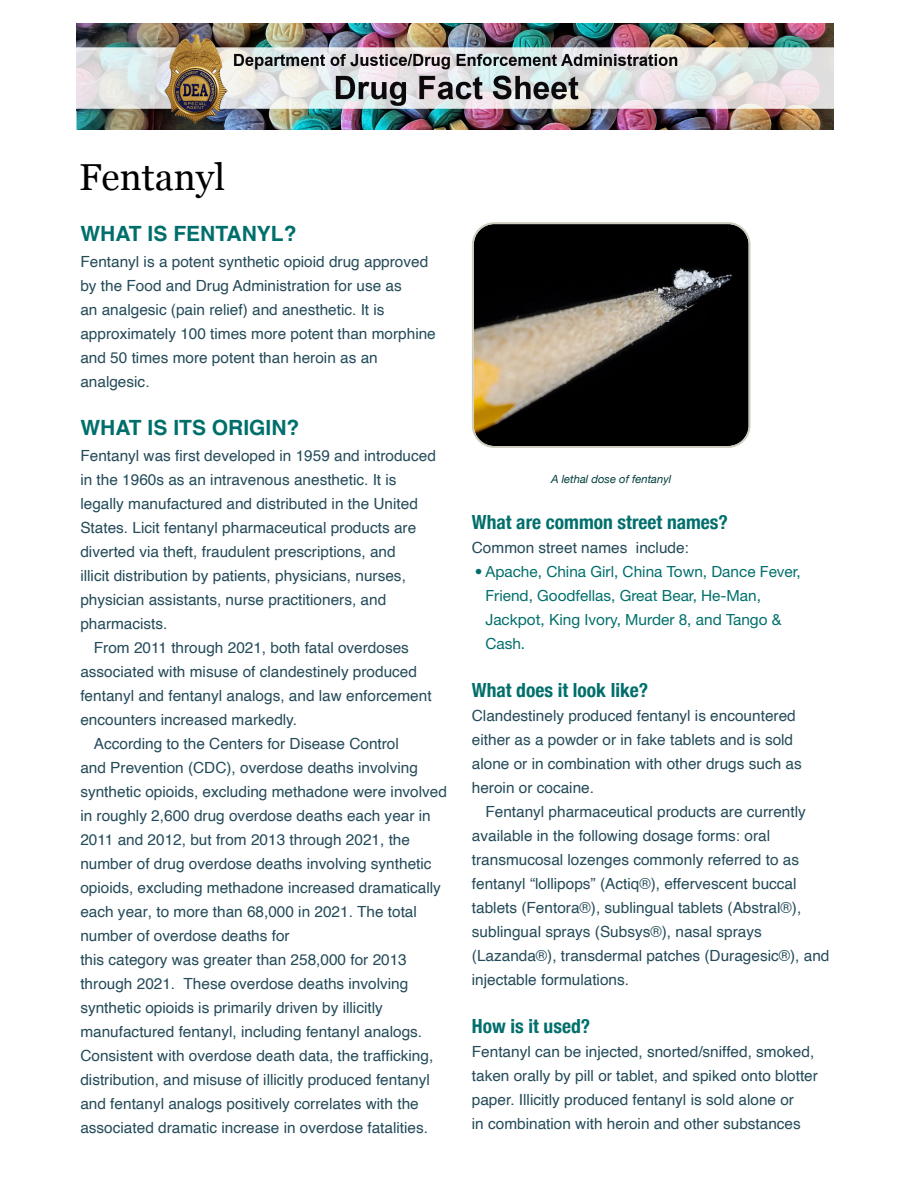
<style>
.page{position:relative;width:918px;height:1188px;background:#fff}
.page>*{position:absolute;margin:0;border:0;box-sizing:border-box;transform-origin:0 0}
.t1{font:37.5px "Georgia";color:#000}
.t2{font:700 21px "Helvetica";color:#006f6c}
.t3{font:700 condensed 19.5px "Helvetica Neue";color:#006f6c}
.t4{font:15.3px/24px "Helvetica";color:#244b59}
.t5{font:15.3px/24px "Helvetica Neue LT Std";color:#006f6c}
.t6{font:italic 11.25px "Helvetica Neue";color:#003c3c}
</style>
<div class="page">
<img style="left:475px;top:225px;width:273px;height:220px">
<div style="left:472px;top:222px;width:279px;height:226px;border:2px solid #cdcbbc;border-radius:22px"></div>
<img style="left:76px;top:24px;width:757px;height:106px">
<h1 class="t1" style="left:79px;top:150px;width:147px">Fentanyl</h1>
<h1 class="t2" style="left:80px;top:221px;width:218px">WHAT IS FENTANYL?</h1>
<h1 class="t4" style="left:80px;top:250px;width:357px">Fentanyl is a potent synthetic opioid drug approved by the Food and Drug Administration for use as<br>an analgesic (pain relief) and anesthetic. It is approximately 100 times more potent than morphine and 50 times more potent than heroin as an analgesic.</h1>
<h1 class="t2" style="left:80px;top:415px;width:220px">WHAT IS ITS ORIGIN?</h1>
<h1 class="t4" style="left:80px;top:444px;width:357px">Fentanyl was first developed in 1959 and introduced</h1>
<h1 class="t4" style="left:80px;top:468px;width:318px">in the 1960s as an intravenous anesthetic. It is</h1>
<h1 class="t4" style="left:80px;top:492px;width:339px">legally manufactured and distributed in the United</h1>
<h1 class="t4" style="left:80px;top:516px;width:337px">States. Licit fentanyl pharmaceutical products are</h1>
<h1 class="t4" style="left:80px;top:540px;width:317px">diverted via theft, fraudulent prescriptions, and</h1>
<h1 class="t4" style="left:80px;top:564px;width:327px">illicit distribution by patients, physicians, nurses,</h1>
<h1 class="t4" style="left:80px;top:588px;width:307px">physician assistants, nurse practitioners, and</h1>
<h1 class="t4" style="left:80px;top:612px;width:89px">pharmacists.</h1>
<h1 class="t4" style="left:94px;top:636px;width:317px">From 2011 through 2021, both fatal overdoses</h1>
<h1 class="t4" style="left:80px;top:660px;width:338px">associated with misuse of clandestinely produced</h1>
<h1 class="t4" style="left:80px;top:684px;width:353px">fentanyl and fentanyl analogs, and law enforcement</h1>
<h1 class="t4" style="left:80px;top:708px;width:218px">encounters increased markedly.</h1>
<h1 class="t4" style="left:94px;top:732px;width:307px">According to the Centers for Disease Control</h1>
<h1 class="t4" style="left:80px;top:756px;width:339px">and Prevention (CDC), overdose deaths involving</h1>
<h1 class="t4" style="left:80px;top:780px;width:368px">synthetic opioids, excluding methadone were involved</h1>
<h1 class="t4" style="left:80px;top:804px;width:352px">in roughly 2,600 drug overdose deaths each year in</h1>
<h1 class="t4" style="left:80px;top:828px;width:331px">2011 and 2012, but from 2013 through 2021, the</h1>
<h1 class="t4" style="left:80px;top:852px;width:353px">number of drug overdose deaths involving synthetic</h1>
<h1 class="t4" style="left:80px;top:876px;width:362px">opioids, excluding methadone increased dramatically</h1>
<h1 class="t4" style="left:80px;top:900px;width:338px">each year, to more than 68,000 in 2021. The total</h1>
<h1 class="t4" style="left:80px;top:924px;width:211px">number of overdose deaths for</h1>
<h1 class="t4" style="left:80px;top:948px;width:328px">this category was greater than 258,000 for 2013</h1>
<h1 class="t4" style="left:80px;top:972px;width:329px">through 2021. These overdose deaths involving</h1>
<h1 class="t4" style="left:80px;top:996px;width:304px">synthetic opioids is primarily driven by illicitly</h1>
<h1 class="t4" style="left:80px;top:1020px;width:343px">manufactured fentanyl, including fentanyl analogs.</h1>
<h1 class="t4" style="left:80px;top:1044px;width:354px">Consistent with overdose death data, the trafficking,</h1>
<h1 class="t4" style="left:80px;top:1068px;width:351px">distribution, and misuse of illicitly produced fentanyl</h1>
<h1 class="t4" style="left:80px;top:1092px;width:340px">and fentanyl analogs positively correlates with the</h1>
<h1 class="t4" style="left:80px;top:1116px;width:349px">associated dramatic increase in overdose fatalities.</h1>
<p class="t6" style="left:551px;top:471px;width:122px">A lethal dose of fentanyl</p>
<h2 class="t3" style="left:472px;top:506px;width:258px">What are common street names?</h2>
<p class="t4" style="left:472px;top:536px;width:219px">Common street names include:</p>
<p class="t5" style="left:485px;top:559px;width:317px;text-indent:-11px">• Apache, China Girl, China Town, Dance Fever, Friend, Goodfellas, Great Bear, He-Man, Jackpot, King Ivory, Murder 8, and Tango &amp; Cash.</p>
<p class="t3" style="left:472px;top:674px;width:178px">What does it look like?</p>
<p class="t4" style="left:472px;top:704px;width:325px">Clandestinely produced fentanyl is encountered</p>
<p class="t4" style="left:472px;top:728px;width:323px">either as a powder or in fake tablets and is sold</p>
<p class="t4" style="left:472px;top:752px;width:331px">alone or in combination with other drugs such as</p>
<p class="t4" style="left:472px;top:776px;width:124px">heroin or cocaine.</p>
<p class="t4" style="left:485px;top:800px;width:322px">Fentanyl pharmaceutical products are currently</p>
<p class="t4" style="left:472px;top:824px;width:300px">available in the following dosage forms: oral</p>
<p class="t4" style="left:472px;top:848px;width:329px">transmucosal lozenges commonly referred to as</p>
<p class="t4" style="left:472px;top:872px;width:326px">fentanyl “lollipops” (Actiq®), effervescent buccal</p>
<p class="t4" style="left:472px;top:896px;width:331px">tablets (Fentora®), sublingual tablets (Abstral®),</p>
<p class="t4" style="left:472px;top:920px;width:291px">sublingual sprays (Subsys®), nasal sprays</p>
<p class="t4" style="left:472px;top:944px;width:359px">(Lazanda®), transdermal patches (Duragesic®), and</p>
<p class="t4" style="left:472px;top:968px;width:159px">injectable formulations.</p>
<p class="t3" style="left:472px;top:1010px;width:120px">How is it used?</p>
<p class="t4" style="left:472px;top:1040px;width:348px">Fentanyl can be injected, snorted/sniffed, smoked, taken orally by pill or tablet, and spiked onto blotter paper. Illicitly produced fentanyl is sold alone or<br>in combination with heroin and other substances</p>
</div>
